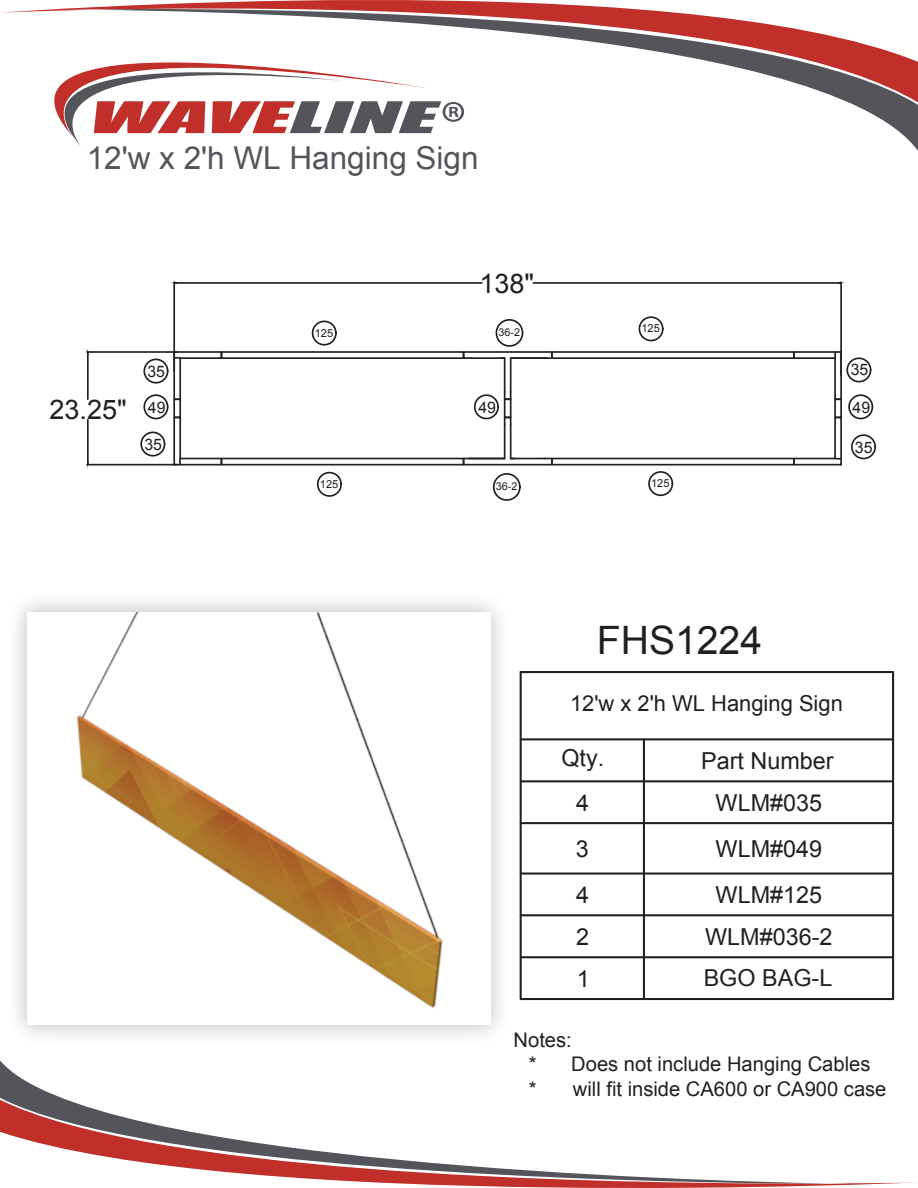
<style>
.page{position:relative;width:918px;height:1188px;background:#fff}
.page>*{position:absolute;margin:0;border:0;box-sizing:border-box;transform-origin:0 0}
.t1{font:39.15px "Arial";color:#231f20}
.t2{font:31.5px "Arial";color:#54555a}
.t3{font:27px "Arial";color:#231f20}
.t4{font:23.4px "Arial";color:#231f20}
.t5{font:21.9px "Arial";color:#231f20}
.t6{font:20.1px/24.3px "Arial";color:#231f20}
.t7{font:15.9px "Arial";color:#231f20}
.t8{font:11.1px "Arial";color:#231f20}
.t9{font:10.8px "Arial";color:#231f20}
</style>
<div class="page">
<svg style="left:0;top:1080px;width:67px;height:20px"></svg>
<svg style="left:0;top:1100px;width:915px;height:88px"></svg>
<svg style="left:464px;top:102px;width:454px;height:49px"></svg>
<svg style="left:2px;top:0;width:916px;height:102px"></svg>
<svg style="left:45px;top:55px;width:419px;height:91px"></svg>
<img style="left:0;top:602px;width:500px;height:478px">
<svg style="left:519px;top:671px;width:376px;height:330px"></svg>
<hr style="left:643px;top:739px;width:2px;height:260px;background:#231f20">
<hr style="left:892px;top:672px;width:2px;height:327px;background:#231f20">
<svg style="left:173px;top:416px;width:50px;height:50px"></svg>
<svg style="left:173px;top:351px;width:48px;height:50px"></svg>
<svg style="left:795px;top:351px;width:47px;height:47px"></svg>
<svg style="left:792px;top:418px;width:50px;height:48px"></svg>
<div style="left:846px;top:357px;width:25px;height:25px;border:2px solid #231f20;border-radius:50%"></div>
<div style="left:851px;top:434px;width:25px;height:25px;border:2px solid #231f20;border-radius:50%"></div>
<div style="left:140px;top:432px;width:25px;height:25px;border:2px solid #231f20;border-radius:50%"></div>
<div style="left:143px;top:359px;width:25px;height:25px;border:2px solid #231f20;border-radius:50%"></div>
<div style="left:173px;top:398px;width:8px;height:20px;border:2px solid #231f20"></div>
<div style="left:834px;top:398px;width:8px;height:20px;border:2px solid #231f20"></div>
<div style="left:143px;top:394px;width:25px;height:25px;border:2px solid #231f20;border-radius:50%"></div>
<div style="left:848px;top:394px;width:25px;height:25px;border:2px solid #231f20;border-radius:50%"></div>
<hr style="left:87px;top:464px;width:90px;height:1px;background:#231f20">
<hr style="left:87px;top:351px;width:90px;height:2px;background:#231f20">
<hr style="left:87px;top:420px;width:2px;height:42px;background:#231f20">
<hr style="left:87px;top:355px;width:2px;height:44px;background:#231f20">
<div style="left:504px;top:417px;width:8px;height:8px;border:2px solid #231f20"></div>
<svg style="left:462px;top:422px;width:92px;height:44px"></svg>
<div style="left:504px;top:392px;width:8px;height:8px;border:2px solid #231f20"></div>
<svg style="left:464px;top:351px;width:87px;height:44px"></svg>
<div style="left:493px;top:473px;width:28px;height:28px;border:2px solid #231f20;border-radius:50%"></div>
<div style="left:496px;top:319px;width:27px;height:28px;border:2px solid #231f20;border-radius:50%"></div>
<div style="left:504px;top:398px;width:8px;height:20px;border:2px solid #231f20"></div>
<div style="left:474px;top:394px;width:25px;height:25px;border:2px solid #231f20;border-radius:50%"></div>
<div style="left:312px;top:321px;width:25px;height:25px;border:2px solid #231f20;border-radius:50%"></div>
<div style="left:221px;top:351px;width:243px;height:8px;border:2px solid #231f20"></div>
<div style="left:221px;top:458px;width:243px;height:7px;border:2px solid #231f20"></div>
<div style="left:551px;top:351px;width:244px;height:8px;border:2px solid #231f20"></div>
<div style="left:551px;top:458px;width:244px;height:7px;border:2px solid #231f20"></div>
<div style="left:639px;top:316px;width:25px;height:25px;border:2px solid #231f20;border-radius:50%"></div>
<div style="left:648px;top:471px;width:25px;height:25px;border:2px solid #231f20;border-radius:50%"></div>
<div style="left:317px;top:472px;width:25px;height:25px;border:2px solid #231f20;border-radius:50%"></div>
<hr style="left:173px;top:282px;width:2px;height:89px;background:#231f20">
<hr style="left:840px;top:282px;width:2px;height:93px;background:#231f20">
<hr style="left:177px;top:282px;width:305px;height:2px;background:#231f20">
<hr style="left:533px;top:282px;width:306px;height:2px;background:#231f20">
<img style="left:28px;top:612px;width:460px;height:461px">
<h2 class="t2" style="left:87px;top:138px;width:393px">12'w x 2'h WL Hanging Sign</h2>
<p class="t8" style="left:315px;top:325px;width:20px">125</p>
<h3 class="t3" style="left:479px;top:265px;width:56px">138"</h3>
<p class="t9" style="left:499px;top:325px;width:23px">36-2</p>
<p class="t8" style="left:641px;top:321px;width:20px">125</p>
<p class="t7" style="left:851px;top:359px;width:19px">35</p>
<p class="t7" style="left:147px;top:361px;width:19px">35</p>
<h3 class="t3" style="left:50px;top:392px;width:118px">23.25" <sup>49</sup></h3>
<p class="t7" style="left:853px;top:397px;width:19px">49</p>
<p class="t7" style="left:478px;top:397px;width:19px">49</p>
<p class="t7" style="left:144px;top:434px;width:19px">35</p>
<p class="t7" style="left:855px;top:437px;width:19px">35</p>
<p class="t8" style="left:320px;top:477px;width:20px">125</p>
<p class="t8" style="left:651px;top:476px;width:20px">125</p>
<p class="t9" style="left:496px;top:479px;width:23px">36-2</p>
<h1 class="t1" style="left:597px;top:614px;width:167px">FHS1224</h1>
<p class="t5" style="left:570px;top:689px;width:274px">12'w x 2'h WL Hanging Sign</p>
<p class="t4" style="left:561px;top:743px;width:44px">Qty.</p>
<p class="t4" style="left:701px;top:745px;width:134px">Part Number</p>
<p class="t4" style="left:576px;top:787px;width:15px">4</p>
<p class="t4" style="left:716px;top:787px;width:108px">WLM#035</p>
<p class="t4" style="left:576px;top:833px;width:15px">3</p>
<p class="t4" style="left:716px;top:833px;width:108px">WLM#049</p>
<p class="t4" style="left:576px;top:879px;width:15px">4</p>
<p class="t4" style="left:716px;top:879px;width:108px">WLM#125</p>
<p class="t4" style="left:576px;top:921px;width:15px">2</p>
<p class="t4" style="left:705px;top:921px;width:129px">WLM#036-2</p>
<p class="t4" style="left:577px;top:963px;width:15px">1</p>
<p class="t4" style="left:704px;top:963px;width:130px">BGO BAG-L</p>
<p class="t6" style="left:529px;top:1028px;width:359px;text-indent:-15px">Notes:<br>* Does not include Hanging Cables<br>* will fit inside CA600 or CA900 case</p>
</div>
